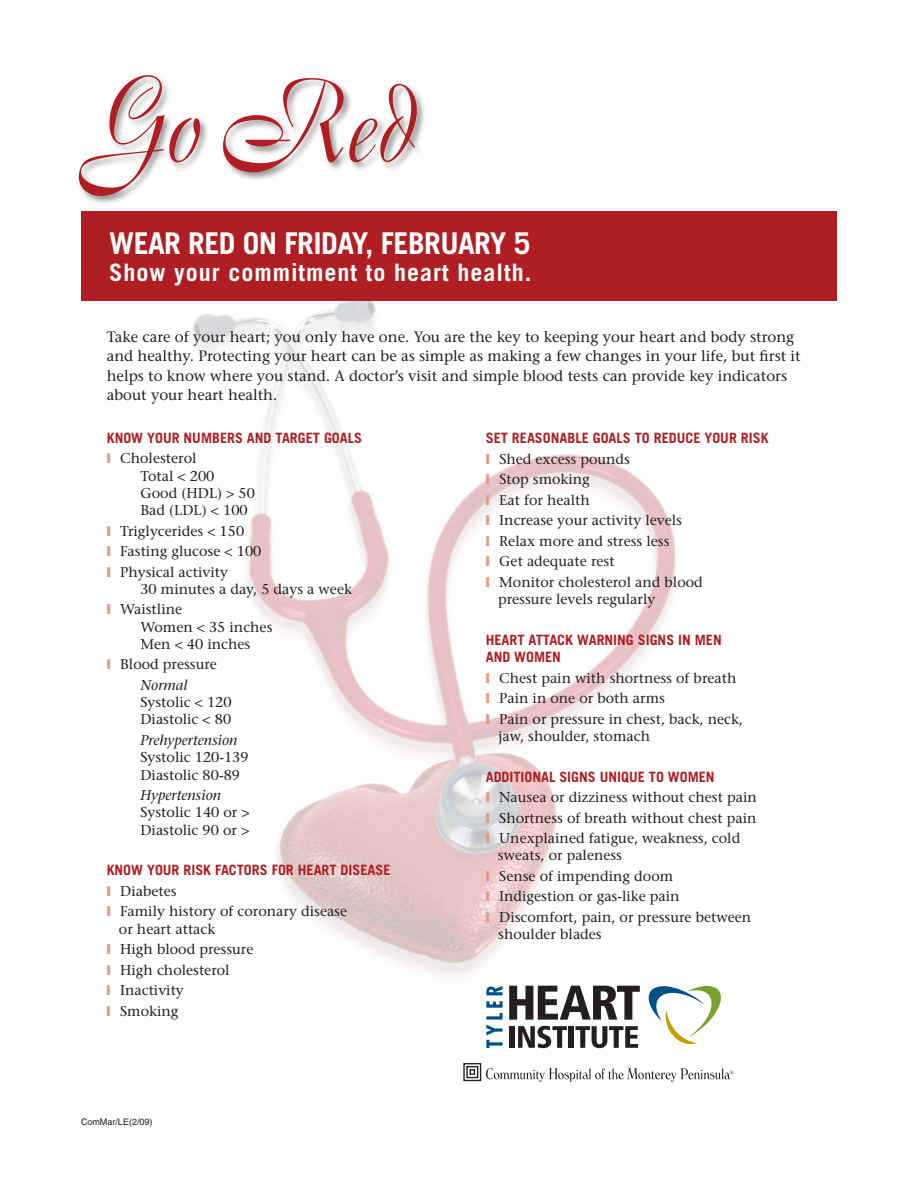
<style>
.page{position:relative;width:918px;height:1188px;background:#fff}
.page>*{position:absolute;margin:0;border:0;box-sizing:border-box;transform-origin:0 0}
.t1{font:115.5px "Boulevard";color:#af1e22;scale:.82 1}
.t2{font:700 30px "Trade Gothic";letter-spacing:-.02em;color:#fff}
.t3{font:700 24px "Trade Gothic";letter-spacing:.04em;color:#fff}
.t4{font:15px/19.5px "Stone Serif";color:#231f20}
.t5{font:14.25px/17.2px "Stone Serif";color:#231f20}
.t6{font:700 14.25px/17.2px "Trade Gothic";color:#af1e22}
.t7{font:9px "Helvetica CE";color:#231f20}
.s1{color:#db9d87}
.s2{font-style:italic}
</style>
<div class="page">
<img style="left:192px;top:301px;width:542px;height:773px">
<div style="left:81px;top:211px;width:756px;height:90px;background:#af1e22"></div>
<svg style="left:463px;top:1062px;width:270px;height:20px"></svg>
<svg style="left:646px;top:986px;width:75px;height:59px"></svg>
<svg style="left:509px;top:986px;width:131px;height:34px"></svg>
<div style="left:510px;top:1026px;width:5px;height:22px;background:#231f20"></div>
<svg style="left:518px;top:1026px;width:49px;height:22px"></svg>
<div style="left:569px;top:1026px;width:5px;height:22px;background:#231f20"></div>
<svg style="left:576px;top:1026px;width:62px;height:22px"></svg>
<svg style="left:486px;top:1001px;width:17px;height:47px"></svg>
<svg style="left:486px;top:986px;width:17px;height:9px"></svg>
<div style="left:77px;top:74px;width:350px;height:132px;background:#231f20;opacity:.5"></div>
<p class="t1" style="left:81px;top:48px;width:406px">Go Red</p>
<p class="t2" style="left:109px;top:225px;width:423px">WEAR RED ON FRIDAY, FEBRUARY 5</p>
<p class="t3" style="left:109px;top:258px;width:424px">Show your commitment to heart health.</p>
<p class="t4" style="left:107px;top:327px;width:696px">Take care of your heart; you only have one. You are the key to keeping your heart and body strong and healthy. Protecting your heart can be as simple as making a few changes in your life, but first it helps to know where you stand. A doctor’s visit and simple blood tests can provide key indicators about your heart health.</p>
<p class="t6" style="left:107px;top:429px;width:257px">KNOW YOUR NUMBERS AND TARGET GOALS</p>
<p class="t5" style="left:141px;top:450px;width:116px;text-indent:-34px"><span class="s1">❙</span> Cholesterol<br>Total &lt; 200<br>Good (HDL) &gt; 50<br>Bad (LDL) &lt; 100</p>
<p class="t5" style="left:107px;top:522px;width:139px"><span class="s1">❙</span> Triglycerides &lt; 150</p>
<p class="t5" style="left:107px;top:543px;width:156px"><span class="s1">❙</span> Fasting glucose &lt; 100</p>
<p class="t5" style="left:140px;top:563px;width:213px;text-indent:-34px"><span class="s1">❙</span> Physical activity<br>30 minutes a day, 5 days a week</p>
<p class="t5" style="left:140px;top:601px;width:134px;text-indent:-34px"><span class="s1">❙</span> Waistline<br>Women &lt; 35 inches<br>Men &lt; 40 inches</p>
<p class="t5" style="left:107px;top:656px;width:112px"><span class="s1">❙</span> Blood pressure</p>
<p class="t5" style="left:140px;top:676px;width:93px"><span class="s2">Normal<br></span>Systolic &lt; 120<br>Diastolic &lt; 80</p>
<p class="t5" style="left:140px;top:731px;width:110px"><span class="s2">Prehypertension<br></span>Systolic 120-139<br>Diastolic 80-89</p>
<p class="t5" style="left:140px;top:786px;width:111px"><span class="s2">Hypertension<br></span>Systolic 140 or &gt;<br>Diastolic 90 or &gt;</p>
<p class="t6" style="left:107px;top:862px;width:285px">KNOW YOUR RISK FACTORS FOR HEART DISEASE</p>
<p class="t5" style="left:107px;top:882px;width:71px"><span class="s1">❙</span> Diabetes</p>
<p class="t5" style="left:119px;top:903px;width:230px;text-indent:-12px"><span class="s1">❙</span> Family history of coronary disease or heart attack</p>
<p class="t5" style="left:107px;top:941px;width:148px"><span class="s1">❙</span> High blood pressure</p>
<p class="t5" style="left:107px;top:961px;width:125px"><span class="s1">❙</span> High cholesterol</p>
<p class="t5" style="left:107px;top:982px;width:79px"><span class="s1">❙</span> Inactivity</p>
<p class="t5" style="left:107px;top:1002px;width:73px"><span class="s1">❙</span> Smoking</p>
<p class="t7" style="left:81px;top:1116px;width:73px">ComMar/LE(2/09)</p>
<p class="t6" style="left:486px;top:429px;width:284px">SET REASONABLE GOALS TO REDUCE YOUR RISK</p>
<p class="t5" style="left:486px;top:450px;width:146px"><span class="s1">❙</span> Shed excess pounds</p>
<p class="t5" style="left:486px;top:471px;width:106px"><span class="s1">❙</span> Stop smoking</p>
<p class="t5" style="left:486px;top:491px;width:106px"><span class="s1">❙</span> Eat for health</p>
<p class="t5" style="left:486px;top:512px;width:198px"><span class="s1">❙</span> Increase your activity levels</p>
<p class="t5" style="left:486px;top:532px;width:185px"><span class="s1">❙</span> Relax more and stress less</p>
<p class="t5" style="left:486px;top:553px;width:130px"><span class="s1">❙</span> Get adequate rest</p>
<p class="t5" style="left:498px;top:573px;width:206px;text-indent:-12px"><span class="s1">❙</span> Monitor cholesterol and blood pressure levels regularly</p>
<p class="t6" style="left:486px;top:631px;width:238px">HEART ATTACK WARNING SIGNS IN MEN<br>AND WOMEN</p>
<p class="t5" style="left:486px;top:669px;width:252px"><span class="s1">❙</span> Chest pain with shortness of breath</p>
<p class="t5" style="left:486px;top:689px;width:181px"><span class="s1">❙</span> Pain in one or both arms</p>
<p class="t5" style="left:498px;top:710px;width:247px;text-indent:-12px"><span class="s1">❙</span> Pain or pressure in chest, back, neck, jaw, shoulder, stomach</p>
<p class="t6" style="left:486px;top:768px;width:230px">ADDITIONAL SIGNS UNIQUE TO WOMEN</p>
<p class="t5" style="left:486px;top:789px;width:273px"><span class="s1">❙</span> Nausea or dizziness without chest pain</p>
<p class="t5" style="left:486px;top:809px;width:272px"><span class="s1">❙</span> Shortness of breath without chest pain</p>
<p class="t5" style="left:498px;top:830px;width:244px;text-indent:-12px"><span class="s1">❙</span> Unexplained fatigue, weakness, cold sweats, or paleness</p>
<p class="t5" style="left:486px;top:867px;width:189px"><span class="s1">❙</span> Sense of impending doom</p>
<p class="t5" style="left:486px;top:888px;width:195px"><span class="s1">❙</span> Indigestion or gas-like pain</p>
<p class="t5" style="left:498px;top:908px;width:255px;text-indent:-13px"><span class="s1">❙</span> Discomfort, pain, or pressure between shoulder blades</p>
</div>
